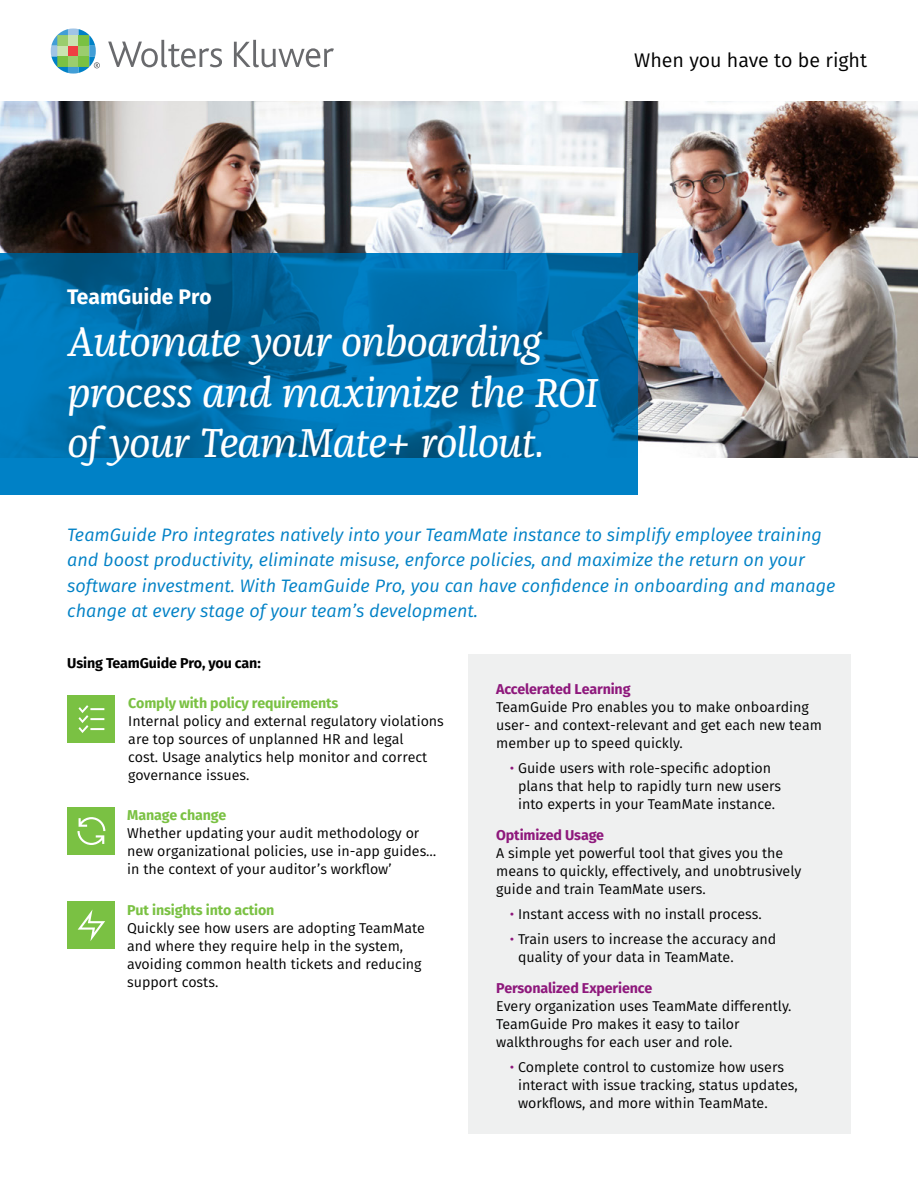
<style>
.page{position:relative;width:918px;height:1188px;background:#fff}
.page>*{position:absolute;margin:0;border:0;box-sizing:border-box;transform-origin:0 0}
.t1{font:italic 42px/50.4px "Franziska OT";letter-spacing:-.02em;color:#fff}
.t2{font:700 21px "Fira Sans";color:#fff}
.t3{font:19.65px "Fira Sans";color:#000}
.t4{font:italic 18px/25.5px "Fira Sans";color:#0081c6}
.t5{font:14.25px/18px "Fira Sans";color:#000}
.t6{font:700 14.25px "Fira Sans";letter-spacing:-.01em;color:#7ac143}
.t7{font:700 14.25px "Fira Sans";letter-spacing:-.01em;color:#8e187c}
.t8{font:700 14.25px "Fira Sans";letter-spacing:-.01em;color:#000}
.s1{color:#8e187c}
</style>
<div class="page">
<svg style="left:108px;top:40px;width:114px;height:27px"></svg>
<svg style="left:234px;top:40px;width:100px;height:27px"></svg>
<svg style="left:51px;top:28px;width:49px;height:46px"></svg>
<img style="left:0;top:101px;width:918px;height:356px">
<svg style="left:0;top:254px;width:638px;height:241px;background:#0070ae"></svg>
<div style="left:468px;top:654px;width:383px;height:480px;background:#eff0f0"></div>
<div style="left:68px;top:695px;width:47px;height:48px;background:#7ac143"></div>
<svg style="left:78px;top:705px;width:26px;height:28px"></svg>
<div style="left:68px;top:807px;width:47px;height:48px;background:#7ac143"></div>
<svg style="left:77px;top:817px;width:28px;height:28px"></svg>
<div style="left:68px;top:901px;width:47px;height:48px;background:#7ac143"></div>
<svg style="left:78px;top:910px;width:27px;height:31px"></svg>
<h3 class="t3" style="left:634px;top:45px;width:235px">When you have to be right</h3>
<h2 class="t2" style="left:67px;top:279px;width:146px">TeamGuide Pro</h2>
<h1 class="t1" style="left:68px;top:318px;width:532px">Automate your onboarding process and maximize the ROI of your TeamMate+ rollout.</h1>
<p class="t4" style="left:67px;top:521px;width:770px">TeamGuide Pro integrates natively into your TeamMate instance to simplify employee training and boost productivity, eliminate misuse, enforce policies, and maximize the return on your software investment. With TeamGuide Pro, you can have confidence in onboarding and manage change at every stage of your team’s development.</p>
<p class="t8" style="left:67px;top:651px;width:195px">Using TeamGuide Pro, you can:</p>
<p class="t6" style="left:128px;top:691px;width:212px">Comply with policy requirements</p>
<p class="t5" style="left:128px;top:712px;width:317px">Internal policy and external regulatory violations are top sources of unplanned HR and legal<br>cost. Usage analytics help monitor and correct governance issues.</p>
<p class="t6" style="left:127px;top:803px;width:101px">Manage change</p>
<p class="t5" style="left:127px;top:824px;width:311px">Whether updating your audit methodology or new organizational policies, use in-app guides… in the context of your auditor’s workflow’</p>
<p class="t6" style="left:127px;top:898px;width:149px">Put insights into action</p>
<p class="t5" style="left:127px;top:919px;width:299px">Quickly see how users are adopting TeamMate and where they require help in the system, avoiding common health tickets and reducing support costs.</p>
<p class="t7" style="left:496px;top:677px;width:136px">Accelerated Learning</p>
<p class="t5" style="left:496px;top:698px;width:327px">TeamGuide Pro enables you to make onboarding user- and context-relevant and get each new team member up to speed quickly.</p>
<p class="t5" style="left:518px;top:758px;width:265px;text-indent:-8px"><span class="s1">•</span> Guide users with role-specific adoption plans that help to rapidly turn new users into experts in your TeamMate instance.</p>
<p class="t7" style="left:496px;top:823px;width:109px">Optimized Usage</p>
<p class="t5" style="left:496px;top:844px;width:307px">A simple yet powerful tool that gives you the means to quickly, effectively, and unobtrusively guide and train TeamMate users.</p>
<p class="t5" style="left:510px;top:905px;width:254px"><span class="s1">•</span> Instant access with no install process.</p>
<p class="t5" style="left:518px;top:929px;width:260px;text-indent:-8px"><span class="s1">•</span> Train users to increase the accuracy and quality of your data in TeamMate.</p>
<p class="t7" style="left:496px;top:976px;width:158px">Personalized Experience</p>
<p class="t5" style="left:496px;top:997px;width:297px">Every organization uses TeamMate differently.<br>TeamGuide Pro makes it easy to tailor walkthroughs for each user and role.</p>
<p class="t5" style="left:518px;top:1058px;width:281px;text-indent:-8px"><span class="s1">•</span> Complete control to customize how users interact with issue tracking, status updates, workflows, and more within TeamMate.</p>
</div>
